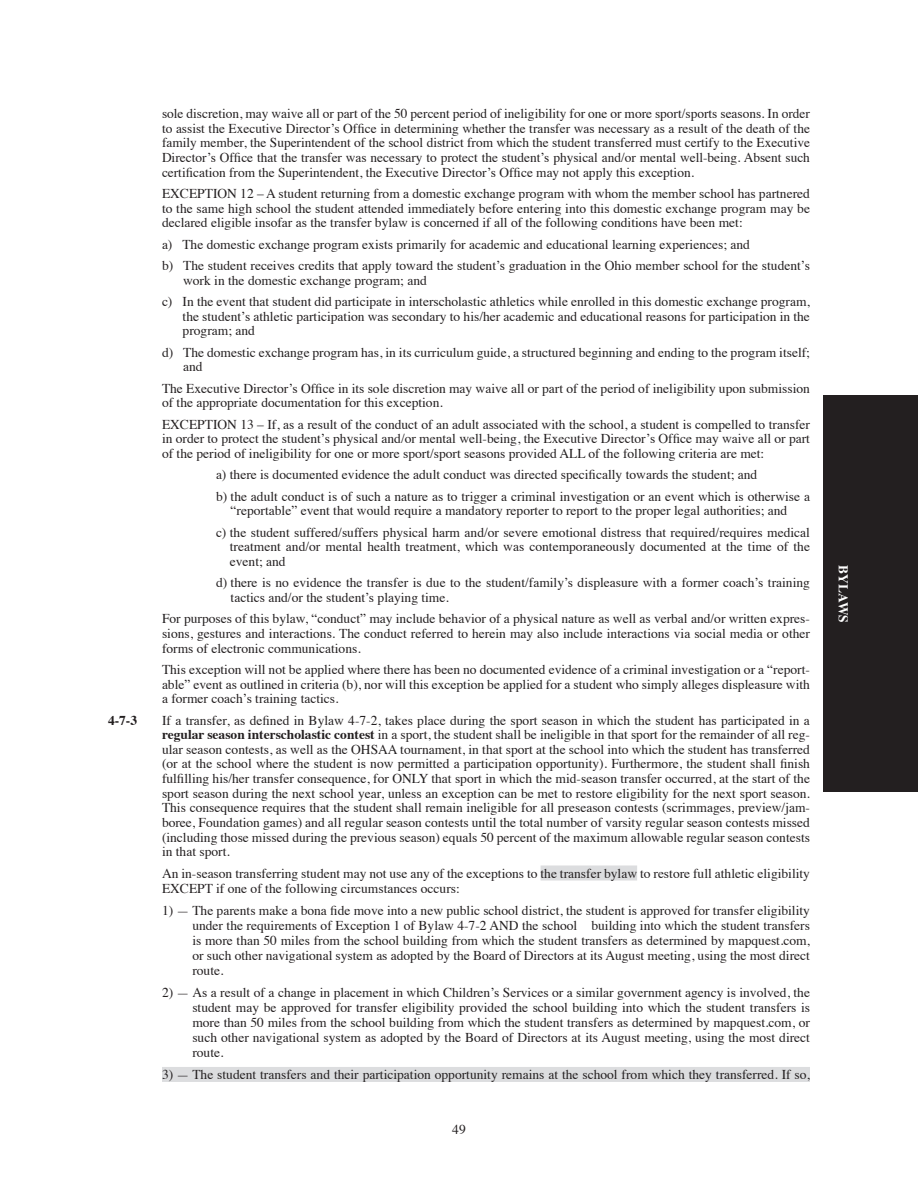
<style>
.page{position:relative;width:918px;height:1188px;background:#fff}
.page>*{position:absolute;margin:0;border:0;box-sizing:border-box;transform-origin:0 0}
.t1{font:13.5px/14.7px "Times";color:#231f20;text-align:justify}
.t2{font:700 13.5px "Times";color:#fff}
.t3{font:700 13.5px "Times";color:#231f20}
.s1{font-weight:700}
.s2{font-size:12.75px}
</style>
<div class="page">
<div style="left:824px;top:396px;width:94px;height:396px;background:#231f20"></div>
<div style="left:541px;top:866px;width:96px;height:14px;background:#dcdddf"></div>
<div style="left:162px;top:1067px;width:648px;height:15px;background:#dcdddf"></div>
<p class="t1" style="left:162px;top:105px;width:650px">sole discretion, may waive all or part of the 50 percent period of ineligibility for one or more sport/sports seasons. In order to assist the Executive Director’s Office in determining whether the transfer was necessary as a result of the death of the family member, the Superintendent of the school district from which the student transferred must certify to the Executive Director’s Office that the transfer was necessary to protect the student’s physical and/or mental well-being. Absent such certification from the Superintendent, the Executive Director’s Office may not apply this exception.</p>
<p class="t1" style="left:162px;top:185px;width:650px">EXCEPTION 12 – A student returning from a domestic exchange program with whom the member school has partnered to the same high school the student attended immediately before entering into this domestic exchange program may be declared eligible insofar as the transfer bylaw is concerned if all of the following conditions have been met:</p>
<p class="t1" style="left:162px;top:236px;width:589px">a) The domestic exchange program exists primarily for academic and educational learning experiences; and</p>
<p class="t1" style="left:183px;top:257px;width:628px;text-indent:-21px">b) The student receives credits that apply toward the student’s graduation in the Ohio member school for the student’s work in the domestic exchange program; and</p>
<p class="t1" style="left:183px;top:293px;width:629px;text-indent:-21px">c) In the event that student did participate in interscholastic athletics while enrolled in this domestic exchange program, the student’s athletic participation was secondary to his/her academic and educational reasons for participation in the program; and</p>
<p class="t1" style="left:183px;top:344px;width:628px;text-indent:-21px">d) The domestic exchange program has, in its curriculum guide, a structured beginning and ending to the program itself; and</p>
<p class="t1" style="left:162px;top:380px;width:649px">The Executive Director’s Office in its sole discretion may waive all or part of the period of ineligibility upon submission of the appropriate documentation for this exception.</p>
<p class="t1" style="left:162px;top:416px;width:650px">EXCEPTION 13 – If, as a result of the conduct of an adult associated with the school, a student is compelled to transfer in order to protect the student’s physical and/or mental well-being, the Executive Director’s Office may waive all or part of the period of ineligibility for one or more sport/sport seasons provided ALL of the following criteria are met:</p>
<p class="t1" style="left:216px;top:466px;width:543px">a) there is documented evidence the adult conduct was directed specifically towards the student; and</p>
<p class="t1" style="left:216px;top:488px;width:595px;text-align:center">b) the adult conduct is of such a nature as to trigger a criminal investigation or an event which is otherwise a “reportable” event that would require a mandatory reporter to report to the proper legal authorities; and</p>
<p class="t1" style="left:230px;top:524px;width:582px;text-indent:-14px">c) the student suffered/suffers physical harm and/or severe emotional distress that required/requires medical treatment and/or mental health treatment, which was contemporaneously documented at the time of the event; and</p>
<p class="t1" style="left:231px;top:574px;width:581px;text-indent:-15px">d) there is no evidence the transfer is due to the student/family’s displeasure with a former coach’s training tactics and/or the student’s playing time.</p>
<p class="t1" style="left:162px;top:610px;width:649px">For purposes of this bylaw, “conduct” may include behavior of a physical nature as well as verbal and/or written expres&shy;sions, gestures and interactions. The conduct referred to herein may also include interactions via social media or other forms of electronic communications.</p>
<p class="t1" style="left:162px;top:661px;width:649px">This exception will not be applied where there has been no documented evidence of a criminal investigation or a “report&shy;able” event as outlined in criteria (b), nor will this exception be applied for a student who simply alleges displeasure with a former coach’s training tactics.</p>
<p class="t3" style="left:108px;top:707px;width:31px">4-7-3</p>
<p class="t1" style="left:162px;top:711px;width:650px">If a transfer, as defined in Bylaw 4-7-2, takes place during the sport season in which the student has participated in a <span class="s1">regular season interscholastic contest</span> in a sport, the student shall be ineligible in that sport for the remainder of all reg&shy;ular season contests, as well as the OHSAA tournament, in that sport at the school into which the student has transferred (or at the school where the student is now permitted a participation opportunity). Furthermore, the student shall finish fulfilling his/her transfer consequence, for ONLY that sport in which the mid-season transfer occurred, at the start of the sport season during the next school year, unless an exception can be met to restore eligibility for the next sport season.<br>This consequence requires that the student shall remain ineligible for all preseason contests (scrimmages, preview/jam&shy;boree, Foundation games) and all regular season contests until the total number of varsity regular season contests missed (including those missed during the previous season) equals 50 percent of the maximum allowable regular season contests in that sport.</p>
<p class="t1" style="left:162px;top:864px;width:650px">An in-season transferring student may not use any of the exceptions to the transfer bylaw to restore full athletic eligibility<br>EXCEPT if one of the following circumstances occurs:</p>
<p class="t1" style="left:192px;top:902px;width:619px;text-indent:-30px">1) <span class="s2">—</span> The parents make a bona fide move into a new public school district, the student is approved for transfer eligibility under the requirements of Exception 1 of Bylaw 4-7-2 AND the school building into which the student transfers is more than 50 miles from the school building from which the student transfers as determined by mapquest.com, or such other navigational system as adopted by the Board of Directors at its August meeting, using the most direct route.</p>
<p class="t1" style="left:192px;top:984px;width:619px;text-indent:-30px">2) <span class="s2">—</span> As a result of a change in placement in which Children’s Services or a similar government agency is involved, the student may be approved for transfer eligibility provided the school building into which the student transfers is more than 50 miles from the school building from which the student transfers as determined by mapquest.com, or such other navigational system as adopted by the Board of Directors at its August meeting, using the most direct route.</p>
<p class="t1" style="left:162px;top:1066px;width:649px">3) <span class="s2">—</span> The student transfers and their participation opportunity remains at the school from which they transferred. If so,</p>
<p class="t1" style="left:452px;top:1121px;width:15px">49</p>
<p class="t2" style="left:856px;top:565px;width:59px;rotate:90deg">BYLAWS</p>
</div>
